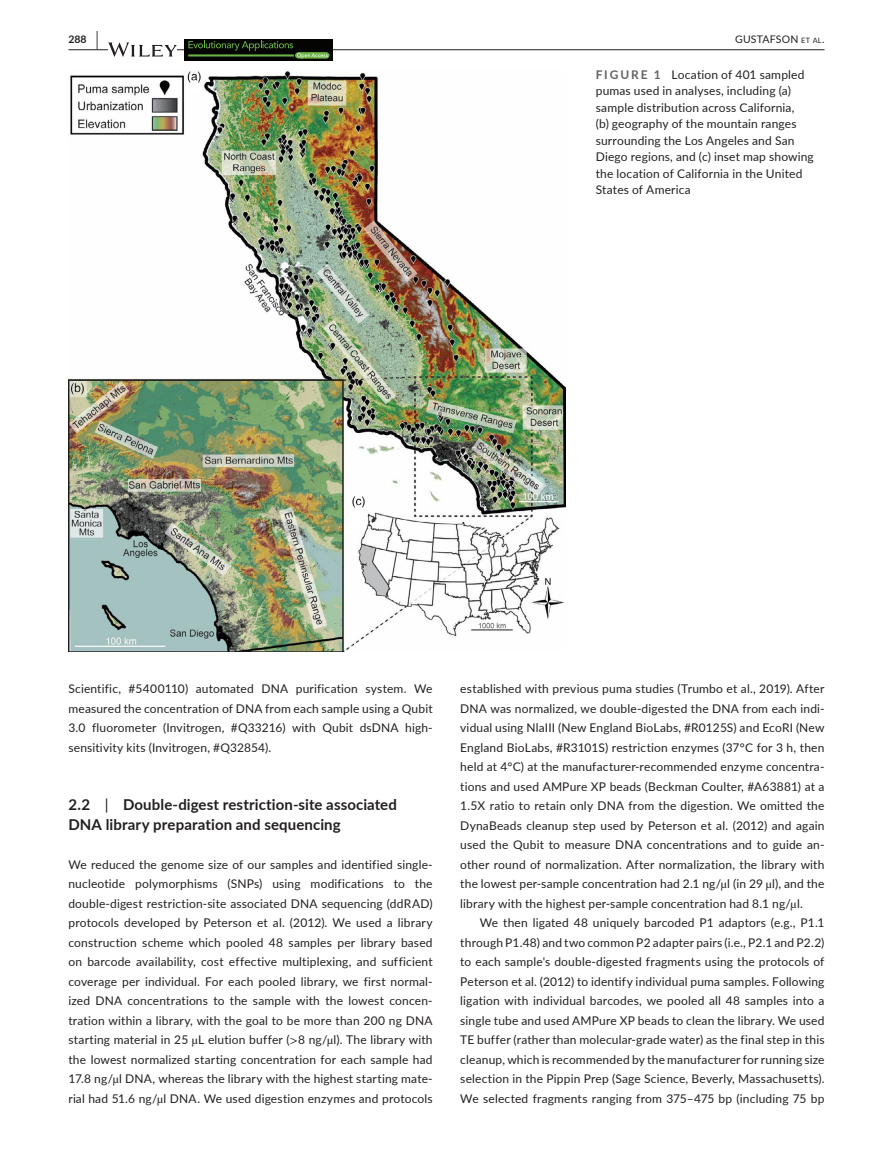
<style>
.page{position:relative;width:893px;height:1174px;background:#fff}
.page>*{position:absolute;margin:0;border:0;box-sizing:border-box;transform-origin:0 0}
.t1{font:700 15px/19.5px "Lato";letter-spacing:.01em;color:#231f20}
.t2{font:12px/19.5px "Lato";letter-spacing:.015em;color:#231f20;text-align:justify}
.t3{font:10.5px "Lato";letter-spacing:.02em;color:#231f20}
.t4{font:700 10.5px "Lato";color:#231f20}
.s1{font-size:19.5px}
.s2{font-size:7.35px}
.s3{font-weight:700;color:#636366}
.s4{font-weight:400}
.s5{font-family:"STIX"}
</style>
<div class="page">
<hr style="left:68px;top:49px;width:756px;height:1px;background:#231f20">
<svg style="left:108px;top:42px;width:69px;height:15px"></svg>
<div style="left:185px;top:39px;width:148px;height:21px;background:#040503"></div>
<svg style="left:188px;top:41px;width:142px;height:18px"></svg>
<img style="left:68px;top:71px;width:498px;height:580px">
<p class="t4" style="left:68px;top:31px;width:31px">288 <span class="s1">|</span></p>
<p class="t3" style="left:735px;top:31px;width:91px">GUSTAFSON <span class="s2">et al</span>.</p>
<p class="t2" style="left:596px;top:66px;width:220px;line-height:16.5px;text-align:left"><span class="s3">FIGURE 1</span> Location of 401 sampled pumas used in analyses, including (a) sample distribution across California,<br>(b) geography of the mountain ranges surrounding the Los Angeles and San Diego regions, and (c) inset map showing the location of California in the United States of America</p>
<p class="t2" style="left:68px;top:678px;width:366px">Scientific, #5400110) automated DNA purification system. We measured the concentration of DNA from each sample using a Qubit 3.0 fluorometer (Invitrogen, #Q33216) with Qubit dsDNA high&shy;sensitivity kits (Invitrogen, #Q32854).</p>
<p class="t1" style="left:68px;top:794px;width:330px">2.2 <span class="s4">|</span> Double-digest restriction-site associated<br>DNA library preparation and sequencing</p>
<p class="t2" style="left:68px;top:854px;width:366px">We reduced the genome size of our samples and identified single&shy;nucleotide polymorphisms (SNPs) using modifications to the double-digest restriction-site associated DNA sequencing (ddRAD) protocols developed by Peterson et al. (2012). We used a library construction scheme which pooled 48 samples per library based on barcode availability, cost effective multiplexing, and sufficient coverage per individual. For each pooled library, we first normal&shy;ized DNA concentrations to the sample with the lowest concen&shy;tration within a library, with the goal to be more than 200 ng DNA starting material in 25 <span class="s5">µ</span>L elution buffer (<span class="s5">&gt;</span>8 ng/<span class="s5">µ</span>l). The library with the lowest normalized starting concentration for each sample had 17.8 ng/<span class="s5">µ</span>l DNA, whereas the library with the highest starting mate&shy;rial had 51.6 ng/<span class="s5">µ</span>l DNA. We used digestion enzymes and protocols</p>
<p class="t2" style="left:460px;top:678px;width:366px">established with previous puma studies (Trumbo et al., 2019). After DNA was normalized, we double-digested the DNA from each indi&shy;vidual using NlaIII (New England BioLabs, #R0125S) and EcoRI (New England BioLabs, #R3101S) restriction enzymes (37°C for 3 h, then held at 4°C) at the manufacturer-recommended enzyme concentra&shy;tions and used AMPure XP beads (Beckman Coulter, #A63881) at a 1.5X ratio to retain only DNA from the digestion. We omitted the DynaBeads cleanup step used by Peterson et al. (2012) and again used the Qubit to measure DNA concentrations and to guide an&shy;other round of normalization. After normalization, the library with the lowest per-sample concentration had 2.1 ng/<span class="s5">µ</span>l (in 29 <span class="s5">µ</span>l), and the library with the highest per-sample concentration had 8.1 ng/<span class="s5">µ</span>l.</p>
<p class="t2" style="left:460px;top:912px;width:366px;text-indent:20px">We then ligated 48 uniquely barcoded P1 adaptors (e.g., P1.1 through P1.48) and two common P2 adapter pairs (i.e., P2.1 and P2.2) to each sample's double-digested fragments using the protocols of Peterson et al. (2012) to identify individual puma samples. Following ligation with individual barcodes, we pooled all 48 samples into a single tube and used AMPure XP beads to clean the library. We used TE buffer (rather than molecular-grade water) as the final step in this cleanup, which is recommended by the manufacturer for running size selection in the Pippin Prep (Sage Science, Beverly, Massachusetts).<br>We selected fragments ranging from 375–475 bp (including 75 bp</p>
</div>
